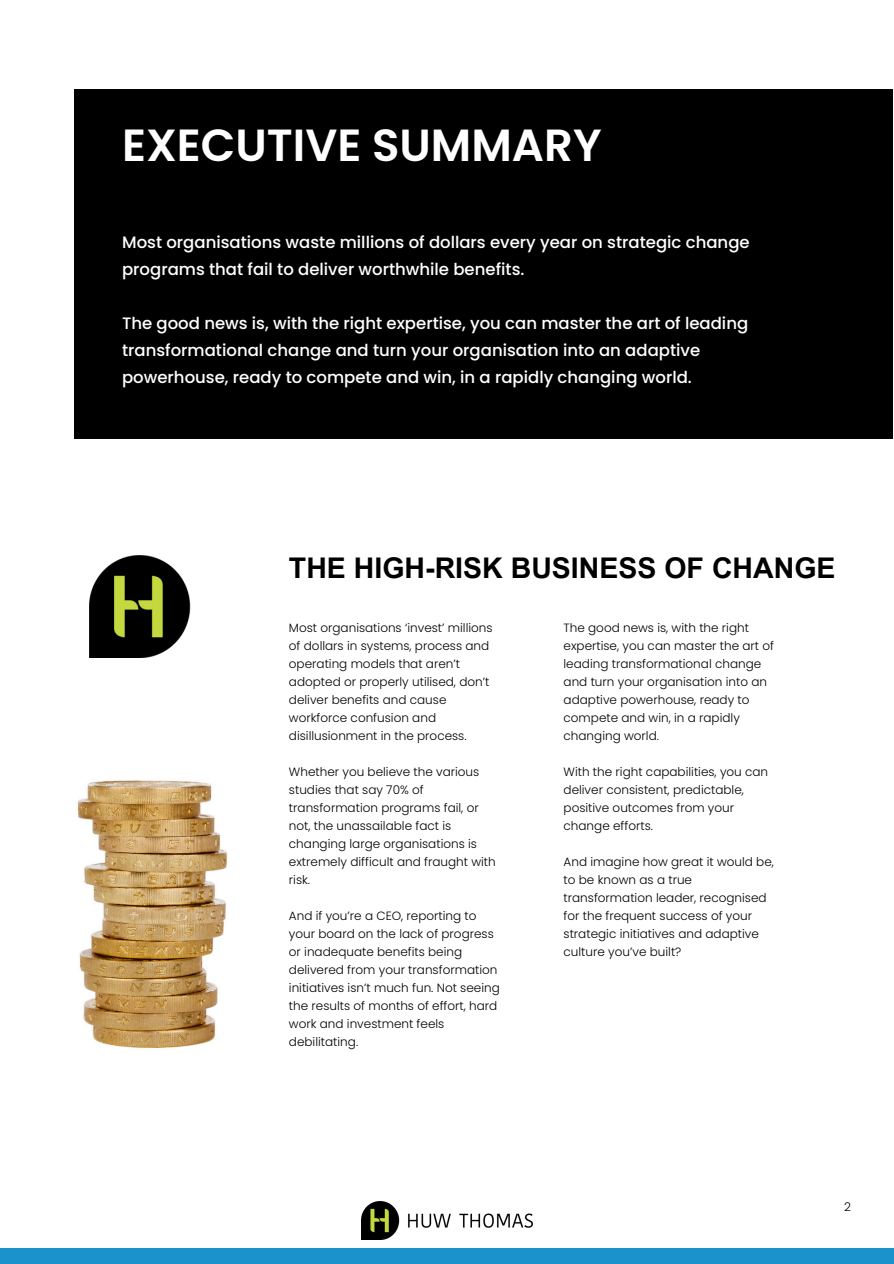
<style>
.page{position:relative;width:894px;height:1264px;background:#fff}
.page>*{position:absolute;margin:0;border:0;box-sizing:border-box;transform-origin:0 0}
.t1{font:600 45px "Poppins";color:#fff}
.t2{font:700 28.5px "Arial MT Pro";color:#000}
.t3{font:500 16.5px/27px "Poppins";color:#fff}
.t4{font:300 12px/18px "Poppins";color:#000}
</style>
<div class="page">
<div style="left:74px;top:89px;width:818px;height:350px;background:#000"></div>
<img style="left:89px;top:556px;width:102px;height:101px">
<div style="left:0;top:1248px;width:893px;height:15px;background:#1c92cc"></div>
<img style="left:361px;top:1201px;width:171px;height:38px">
<img style="left:77px;top:780px;width:150px;height:269px">
<h3 class="t1" style="left:122px;top:113px;width:481px">EXECUTIVE SUMMARY</h3>
<h1 class="t3" style="left:122px;top:228px;width:629px">Most organisations waste millions of dollars every year on strategic change programs that fail to deliver worthwhile benefits.</h1>
<h3 class="t3" style="left:122px;top:309px;width:627px">The good news is, with the right expertise, you can master the art of leading transformational change and turn your organisation into an adaptive powerhouse, ready to compete and win, in a rapidly changing world.</h3>
<p class="t2" style="left:289px;top:557px;width:548px">THE HIGH-RISK BUSINESS OF CHANGE</p>
<p class="t4" style="left:289px;top:618px;width:205px">Most organisations ‘invest’ millions of dollars in systems, process and operating models that aren’t adopted or properly utilised, don’t deliver benefits and cause workforce confusion and disillusionment in the process.</p>
<h2 class="t4" style="left:289px;top:762px;width:208px">Whether you believe the various studies that say 70% of transformation programs fail, or not, the unassailable fact is changing large organisations is extremely difficult and fraught with risk.</h2>
<p class="t4" style="left:289px;top:906px;width:212px">And if you’re a CEO, reporting to your board on the lack of progress or inadequate benefits being delivered from your transformation initiatives isn’t much fun. Not seeing the results of months of effort, hard work and investment feels debilitating.</p>
<p class="t4" style="left:563px;top:618px;width:212px">The good news is, with the right expertise, you can master the art of leading transformational change and turn your organisation into an adaptive powerhouse, ready to compete and win, in a rapidly changing world.</p>
<p class="t4" style="left:563px;top:762px;width:206px">With the right capabilities, you can deliver consistent, predictable, positive outcomes from your change efforts.</p>
<p class="t4" style="left:563px;top:852px;width:212px">And imagine how great it would be, to be known as a true transformation leader, recognised for the frequent success of your strategic initiatives and adaptive culture you’ve built?</p>
<p class="t4" style="left:843px;top:1197px;width:8px">2</p>
</div>
